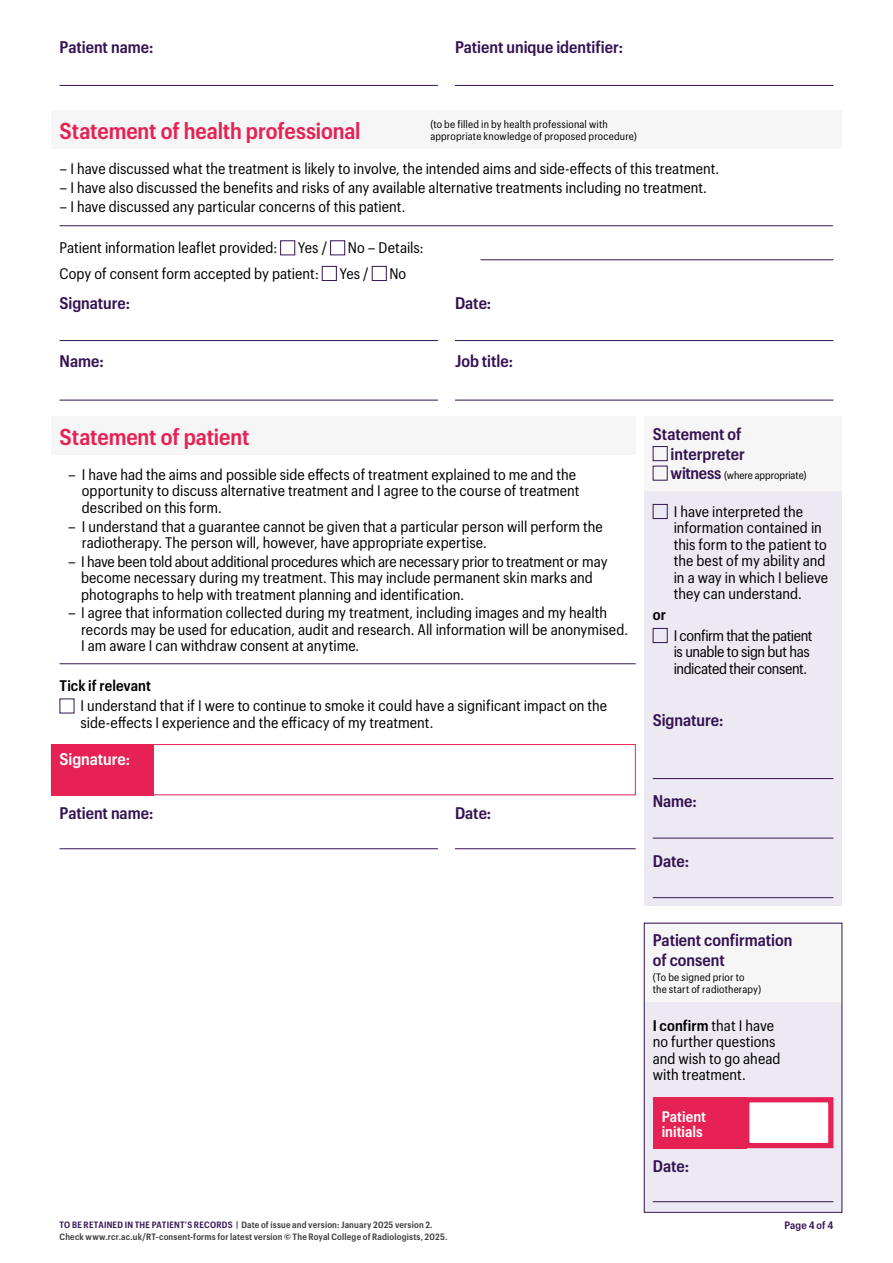
<style>
.page{position:relative;width:893px;height:1263px;background:#fff}
.page>*{position:absolute;margin:0;border:0;box-sizing:border-box;transform-origin:0 0}
.t1{font:600 22.5px "Graphik Compact";letter-spacing:-.005em;color:#e62154}
.t2{font:600 16.5px/19.5px "Graphik Compact";color:#361353;text-align:right}
.t3{font:600 16.5px "Graphik Compact";color:#fff}
.t4{font:15px/16.5px "Graphik Compact";color:#000}
.t5{font:15px/16.5px "Graphik Compact";letter-spacing:-.025em;color:#000}
.t6{font:600 15px "Graphik Compact";letter-spacing:.005em;color:#000}
.t7{font:600 15px/15px "Graphik Compact";color:#fff}
.t8{font:10.5px/12px "Graphik Compact";letter-spacing:.015em;color:#000}
.t9{font:10.5px "Graphik Compact";letter-spacing:-.005em;color:#000}
.t10{font:600 10.5px "Graphik Compact";letter-spacing:.02em;color:#361353}
.t11{font:600 9px/12px "Graphik Compact";letter-spacing:.02em;color:#3c3c3b}
.s1{font-weight:600;font-size:16.5px;color:#361353}
.s2{font-weight:600}
.s3{color:#361353}
</style>
<div class="page">
<div style="left:644px;top:417px;width:198px;height:489px;background:#ece9f2"></div>
<div style="left:51px;top:417px;width:585px;height:38px;background:#f6f6f6"></div>
<hr style="left:455px;top:85px;width:378px;height:1px;background:#361353">
<hr style="left:60px;top:85px;width:378px;height:1px;background:#361353">
<div style="left:644px;top:417px;width:198px;height:74px;background:#f6f6f6"></div>
<div style="left:653px;top:446px;width:15px;height:15px;border:1px solid #361353"></div>
<div style="left:653px;top:466px;width:15px;height:15px;border:1px solid #361353"></div>
<div style="left:653px;top:504px;width:15px;height:15px;border:1px solid #361353"></div>
<div style="left:653px;top:628px;width:15px;height:15px;border:1px solid #361353"></div>
<hr style="left:653px;top:778px;width:180px;height:1px;background:#361353">
<hr style="left:653px;top:897px;width:180px;height:1px;background:#361353">
<hr style="left:653px;top:838px;width:180px;height:1px;background:#361353">
<hr style="left:60px;top:663px;width:576px;height:1px;background:#361353">
<div style="left:51px;top:111px;width:791px;height:38px;background:#f6f6f6"></div>
<hr style="left:60px;top:340px;width:378px;height:1px;background:#361353">
<hr style="left:455px;top:340px;width:378px;height:1px;background:#361353">
<hr style="left:60px;top:400px;width:378px;height:1px;background:#361353">
<hr style="left:455px;top:400px;width:378px;height:1px;background:#361353">
<hr style="left:60px;top:225px;width:773px;height:1px;background:#361353">
<div style="left:280px;top:240px;width:15px;height:15px;border:1px solid #361353"></div>
<div style="left:330px;top:240px;width:15px;height:15px;border:1px solid #361353"></div>
<div style="left:322px;top:266px;width:15px;height:15px;border:1px solid #361353"></div>
<div style="left:372px;top:266px;width:15px;height:15px;border:1px solid #361353"></div>
<hr style="left:480px;top:259px;width:353px;height:1px;background:#361353">
<hr style="left:455px;top:848px;width:181px;height:1px;background:#361353">
<hr style="left:60px;top:848px;width:378px;height:1px;background:#361353">
<div style="left:51px;top:744px;width:585px;height:51px;border:1px solid #e62154"></div>
<div style="left:51px;top:744px;width:102px;height:51px;background:#e62154"></div>
<div style="left:644px;top:923px;width:198px;height:289px;background:#ece9f2"></div>
<hr style="left:653px;top:1201px;width:180px;height:1px;background:#361353">
<div style="left:644px;top:923px;width:198px;height:78px;background:#f6f6f6"></div>
<div style="left:653px;top:1097px;width:93px;height:51px;background:#e62154"></div>
<div style="left:744px;top:1097px;width:89px;height:51px;background:#fff;border:5px solid #e62154"></div>
<div style="left:644px;top:923px;width:198px;height:290px;border:1px solid #361353"></div>
<p class="t2" style="left:60px;top:36px;width:95px">Patient name:</p>
<p class="t2" style="left:455px;top:36px;width:170px">Patient unique identifier:</p>
<h1 class="t1" style="left:60px;top:114px;width:303px">Statement of health professional</h1>
<p class="t8" style="left:430px;top:118px;width:208px">(to be filled in by health professional with appropriate knowledge of proposed procedure)</p>
<p class="t4" style="left:60px;top:159px;width:661px">– I have discussed what the treatment is likely to involve, the intended aims and side-effects of this treatment.</p>
<p class="t4" style="left:60px;top:178px;width:649px">– I have also discussed the benefits and risks of any available alternative treatments including no treatment.</p>
<p class="t4" style="left:60px;top:197px;width:347px">– I have discussed any particular concerns of this patient.</p>
<p class="t4" style="left:60px;top:238px;width:219px">Patient information leaflet provided:</p>
<p class="t4" style="left:298px;top:238px;width:31px">Yes /</p>
<p class="t4" style="left:348px;top:238px;width:77px">No – Details:</p>
<p class="t4" style="left:60px;top:264px;width:261px">Copy of consent form accepted by patient:</p>
<p class="t4" style="left:339px;top:264px;width:31px">Yes /</p>
<p class="t4" style="left:389px;top:264px;width:18px">No</p>
<p class="t2" style="left:60px;top:292px;width:72px">Signature:</p>
<p class="t2" style="left:455px;top:292px;width:38px">Date:</p>
<p class="t2" style="left:60px;top:350px;width:46px">Name:</p>
<p class="t2" style="left:455px;top:350px;width:60px">Job title:</p>
<h1 class="t1" style="left:60px;top:420px;width:191px">Statement of patient</h1>
<p class="t4" style="left:82px;top:465px;width:499px;text-indent:-14px">– I have had the aims and possible side effects of treatment explained to me and the opportunity to discuss alternative treatment and I agree to the course of treatment described on this form.</p>
<p class="t4" style="left:82px;top:517px;width:522px;text-indent:-14px">– I understand that a guarantee cannot be given that a particular person will perform the radiotherapy. The person will, however, have appropriate expertise.</p>
<p class="t4" style="left:81px;top:552px;width:528px;text-indent:-13px">– I have been told about additional procedures which are necessary prior to treatment or may become necessary during my treatment. This may include permanent skin marks and photographs to help with treatment planning and identification.</p>
<p class="t4" style="left:81px;top:603px;width:548px;text-indent:-13px">– I agree that information collected during my treatment, including images and my health records may be used for education, audit and research. All information will be anonymised.<br>I am aware I can withdraw consent at anytime.</p>
<p class="t6" style="left:60px;top:674px;width:93px">Tick if relevant</p>
<p class="t4" style="left:81px;top:696px;width:528px">I understand that if I were to continue to smoke it could have a significant impact on the side-effects I experience and the efficacy of my treatment.</p>
<p class="t3" style="left:60px;top:747px;width:72px">Signature:</p>
<p class="t2" style="left:60px;top:802px;width:95px">Patient name:</p>
<p class="t2" style="left:455px;top:802px;width:38px">Date:</p>
<p class="t2" style="left:653px;top:423px;width:94px">Statement of interpreter</p>
<p class="t9" style="left:671px;top:468px;width:137px"><span class="s1">witness</span> (where appropriate)</p>
<p class="t4" style="left:674px;top:502px;width:156px">I have interpreted the information contained in this form to the patient to the best of my ability and in a way in which I believe they can understand.</p>
<p class="t6" style="left:653px;top:603px;width:15px">or</p>
<p class="t5" style="left:674px;top:626px;width:140px">I confirm that the patient is unable to sign but has indicated their consent.</p>
<p class="t2" style="left:653px;top:709px;width:72px">Signature:</p>
<p class="t2" style="left:653px;top:789px;width:46px">Name:</p>
<p class="t2" style="left:653px;top:850px;width:38px">Date:</p>
<p class="t2" style="left:653px;top:929px;width:141px;text-align:left">Patient confirmation of consent</p>
<p class="t8" style="left:653px;top:970px;width:110px">(To be signed prior to<br>the start of radiotherapy)</p>
<p class="t4" style="left:653px;top:1016px;width:129px"><span class="s2">I confirm</span> that I have no further questions and wish to go ahead with treatment.</p>
<p class="t7" style="left:662px;top:1107px;width:46px">Patient initials</p>
<p class="t2" style="left:653px;top:1155px;width:38px">Date:</p>
<p class="t11" style="left:60px;top:1218px;width:389px"><span class="s3">TO BE RETAINED IN THE PATIENT’S RECORDS |</span> Date of issue and version: January 2025 version 2.<br>Check www.rcr.ac.uk/RT-consent-forms for latest version © The Royal College of Radiologists, 2025.</p>
<p class="t10" style="left:784px;top:1217px;width:50px">Page 4 of 4</p>
</div>
